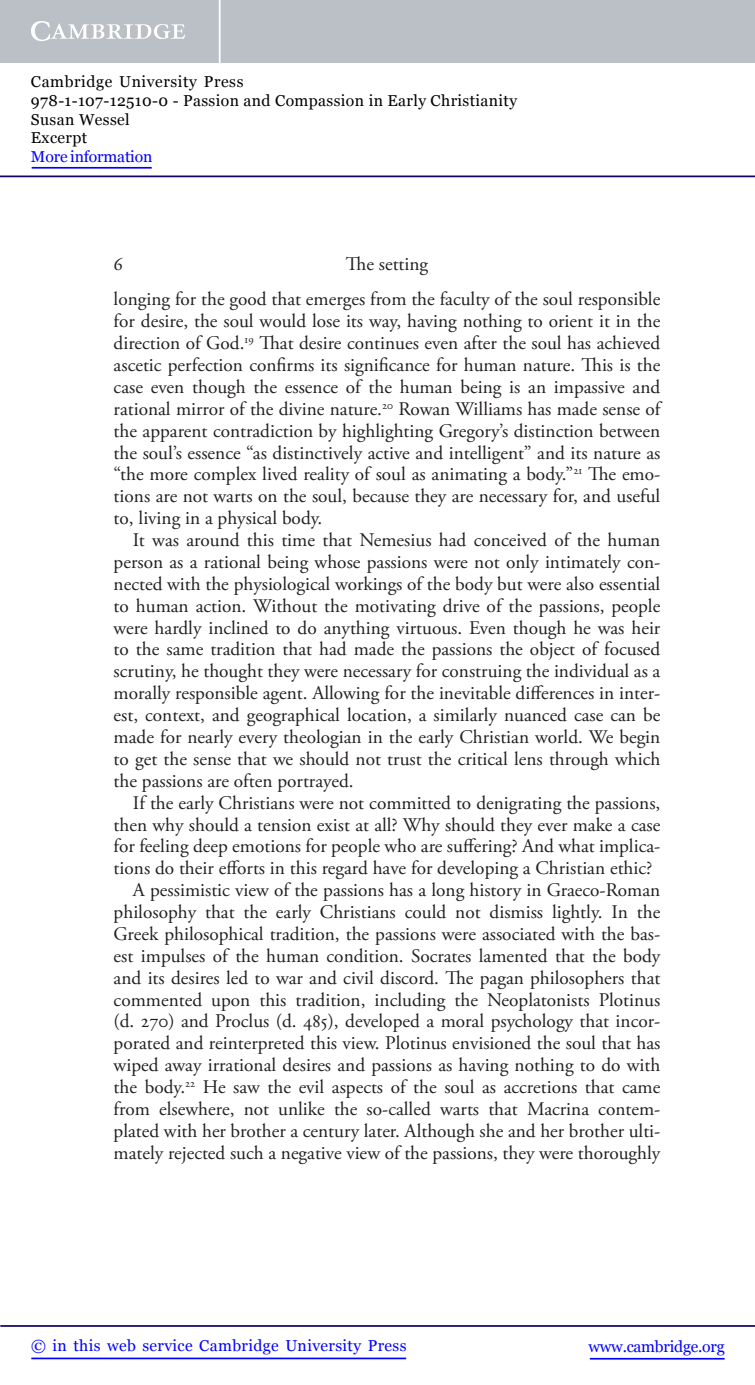
<style>
.page{position:relative;width:755px;height:1385px;background:#fff}
.page>*{position:absolute;margin:0;border:0;box-sizing:border-box;transform-origin:0 0}
.t1{font:19.25px/21.9px "Adobe Garamond Pro";color:#231f20;text-align:justify}
.t2{font:15.75px/18.6px "Georgia";letter-spacing:.025em;color:#000}
.t3{font:15.75px "Georgia";letter-spacing:.025em;color:#00f}
.t4{font:15.75px "Georgia";letter-spacing:-.015em;color:#00f}
.t5{font:15.75px "Georgia";letter-spacing:-.01em;color:#00f}
</style>
<div class="page">
<hr style="left:589px;top:1358px;width:135px;height:1px;background:#00f">
<hr style="left:0;top:1325px;width:754px;height:2px;background:#150666">
<hr style="left:31px;top:1357px;width:375px;height:2px;background:#00f">
<div style="left:0;top:0;width:754px;height:63px;background:#bac0c6"></div>
<svg style="left:31px;top:21px;width:154px;height:20px"></svg>
<hr style="left:219px;top:0;width:1px;height:63px;background:#fff">
<hr style="left:0;top:175px;width:754px;height:2px;background:#150666">
<hr style="left:32px;top:167px;width:120px;height:2px;background:#00f">
<p class="t2" style="left:31px;top:73px;width:487px">Cambridge University Press<br>978-1-107-12510-0 - Passion and Compassion in Early Christianity<br>Susan Wessel<br>Excerpt</p>
<p class="t5" style="left:31px;top:147px;width:123px">More information</p>
<p class="t1" style="left:114px;top:248px;width:547px;line-height:35px;text-align:center">The setting<br>longing for the good that emerges from the faculty of the soul responsible</p>
<p class="t1" style="left:114px;top:312px;width:548px">for desire, the soul would lose its way, having nothing to orient it in the direction of God. <sup>19</sup> That desire continues even after the soul has achieved ascetic perfection confirms its significance for human nature. This is the case even though the essence of the human being is an impassive and rational mirror of the divine nature. <sup>20</sup> Rowan Williams has made sense of the apparent contradiction by highlighting Gregory’s distinction between the soul’s essence “as distinctively active and intelligent” and its nature as “the more complex lived reality of soul as animating a body.” <sup>21</sup> The emo&shy;tions are not warts on the soul, because they are necessary for, and useful to, living in a physical body.</p>
<p class="t1" style="left:114px;top:531px;width:548px;text-indent:19px">It was around this time that Nemesius had conceived of the human person as a rational being whose passions were not only intimately con&shy;nected with the physiological workings of the body but were also essential to human action. Without the motivating drive of the passions, people were hardly inclined to do anything virtuous. Even though he was heir to the same tradition that had made the passions the object of focused scrutiny, he thought they were necessary for construing the individual as a morally responsible agent. Allowing for the inevitable differences in inter&shy;est, context, and geographical location, a similarly nuanced case can be made for nearly every theologian in the early Christian world. We begin to get the sense that we should not trust the critical lens through which the passions are often portrayed.</p>
<p class="t1" style="left:133px;top:793px;width:528px">If the early Christians were not committed to denigrating the passions,</p>
<p class="t1" style="left:114px;top:815px;width:547px">then why should a tension exist at all? Why should they ever make a case</p>
<p class="t1" style="left:114px;top:837px;width:547px">for feeling deep emotions for people who are suffering? And what implica-</p>
<p class="t1" style="left:114px;top:859px;width:540px">tions do their efforts in this regard have for developing a Christian ethic?</p>
<p class="t1" style="left:133px;top:881px;width:528px">A pessimistic view of the passions has a long history in Graeco-Roman</p>
<p class="t1" style="left:114px;top:903px;width:547px">philosophy that the early Christians could not dismiss lightly. In the</p>
<p class="t1" style="left:114px;top:924px;width:548px">Greek philosophical tradition, the passions were associated with the bas-</p>
<p class="t1" style="left:114px;top:946px;width:547px">est impulses of the human condition. Socrates lamented that the body</p>
<p class="t1" style="left:114px;top:968px;width:548px">and its desires led to war and civil discord. The pagan philosophers that</p>
<p class="t1" style="left:114px;top:990px;width:547px">commented upon this tradition, including the Neoplatonists Plotinus</p>
<p class="t1" style="left:114px;top:1012px;width:547px">(d. 270) and Proclus (d. 485), developed a moral psychology that incor-</p>
<p class="t1" style="left:114px;top:1034px;width:547px">porated and reinterpreted this view. Plotinus envisioned the soul that has</p>
<p class="t1" style="left:114px;top:1056px;width:547px">wiped away irrational desires and passions as having nothing to do with</p>
<p class="t1" style="left:114px;top:1078px;width:548px">the body. <sup>22</sup> He saw the evil aspects of the soul as accretions that came</p>
<p class="t1" style="left:114px;top:1099px;width:548px">from elsewhere, not unlike the so-called warts that Macrina contem-</p>
<p class="t1" style="left:114px;top:1121px;width:548px">plated with her brother a century later. Although she and her brother ulti-</p>
<p class="t1" style="left:114px;top:1143px;width:548px">mately rejected such a negative view of the passions, they were thoroughly</p>
<p class="t1" style="left:114px;top:255px;width:11px">6</p>
<p class="t3" style="left:31px;top:1336px;width:376px">© in this web service Cambridge University Press</p>
<p class="t4" style="left:588px;top:1336px;width:137px">www.cambridge.org</p>
</div>
